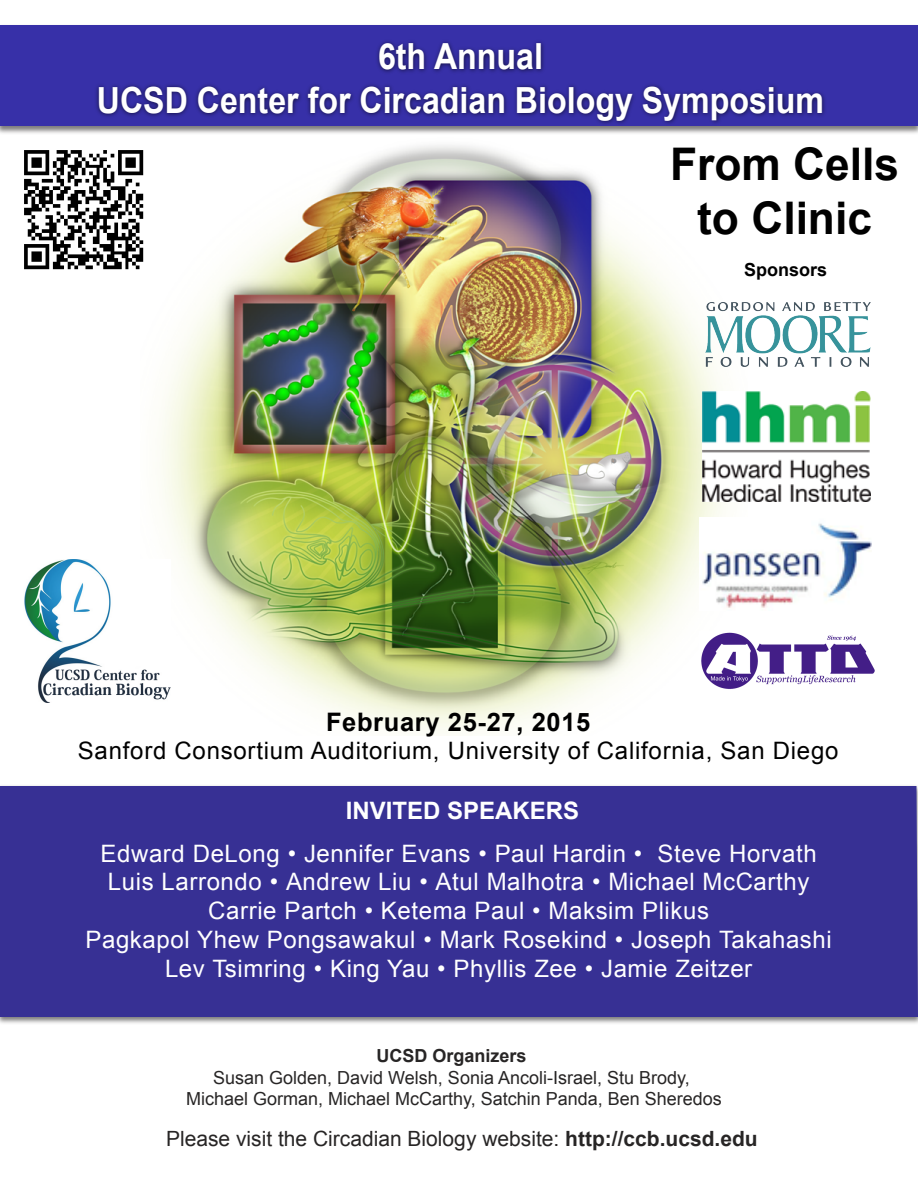
<style>
.page{position:relative;width:918px;height:1188px;background:#fff}
.page>*{position:absolute;margin:0;border:0;box-sizing:border-box;transform-origin:0 0}
.t1{font:700 45px/54px "Arial";color:#000;text-align:center}
.t2{font:700 36px/43.2px "Arial";color:#fff;text-align:center;scale:.89 1}
.t3{font:700 25.5px "Arial";letter-spacing:.025em;color:#000}
.t4{font:24px/28.8px "Arial";letter-spacing:.025em;color:#fff;text-align:center}
.t5{font:24px "Arial";letter-spacing:.03em;color:#000}
.t6{font:700 24px "Arial";color:#fff}
.t7{font:21px "Arial";color:#272525}
.t8{font:18px/21.6px "Arial";color:#272525;text-align:center}
.t9{font:700 18px "Arial";color:#272525}
.t10{font:700 18px "Arial";color:#000}
.s1{font-style:italic}
.s2{font-weight:700}
</style>
<div class="page">
<img style="left:160px;top:145px;width:587px;height:588px">
<img style="left:0;top:25px;width:918px;height:109px">
<div style="left:0;top:26px;width:918px;height:100px;background:#3730a8"></div>
<div style="left:0;top:786px;width:918px;height:231px;background:#373094"></div>
<img style="left:24px;top:559px;width:146px;height:143px">
<img style="left:700px;top:518px;width:172px;height:92px">
<img style="left:700px;top:631px;width:175px;height:59px">
<img style="left:91px;top:41px;width:740px;height:92px">
<img style="left:706px;top:302px;width:164px;height:64px">
<img style="left:24px;top:150px;width:120px;height:120px">
<img style="left:703px;top:392px;width:167px;height:109px">
<h2 class="t2" style="left:97px;top:36px;width:819px">6th Annual<br>UCSD Center for Circadian Biology Symposium</h2>
<h1 class="t1" style="left:670px;top:138px;width:230px">From Cells to Clinic</h1>
<p class="t10" style="left:744px;top:258px;width:85px">Sponsors</p>
<p class="t3" style="left:326px;top:705px;width:266px">February 25-27, 2015</p>
<p class="t5" style="left:78px;top:735px;width:762px">Sanford Consortium Auditorium, University of California, San Diego</p>
<p class="t6" style="left:346px;top:794px;width:235px">INVITED SPEAKERS</p>
<p class="t4" style="left:85px;top:839px;width:748px">Edward DeLong <span class="s1">•</span> Jennifer Evans <span class="s1">•</span> Paul Hardin <span class="s1">•</span> Steve Horvath Luis Larrondo <span class="s1">•</span> Andrew Liu <span class="s1">•</span> Atul Malhotra <span class="s1">•</span> Michael McCarthy Carrie Partch <span class="s1">•</span> Ketema Paul <span class="s1">•</span> Maksim Plikus<br>Pagkapol Yhew Pongsawakul <span class="s1">•</span> Mark Rosekind <span class="s1">•</span> Joseph Takahashi Lev Tsimring <span class="s1">•</span> King Yau <span class="s1">•</span> Phyllis Zee <span class="s1">•</span> Jamie Zeitzer</p>
<p class="t9" style="left:376px;top:1044px;width:152px">UCSD Organizers</p>
<p class="t8" style="left:186px;top:1067px;width:537px">Susan Golden, David Welsh, Sonia Ancoli-Israel, Stu Brody,<br>Michael Gorman, Michael McCarthy, Satchin Panda, Ben Sheredos</p>
<p class="t7" style="left:166px;top:1125px;width:593px">Please visit the Circadian Biology website: <span class="s2">http://ccb.ucsd.edu</span></p>
</div>
